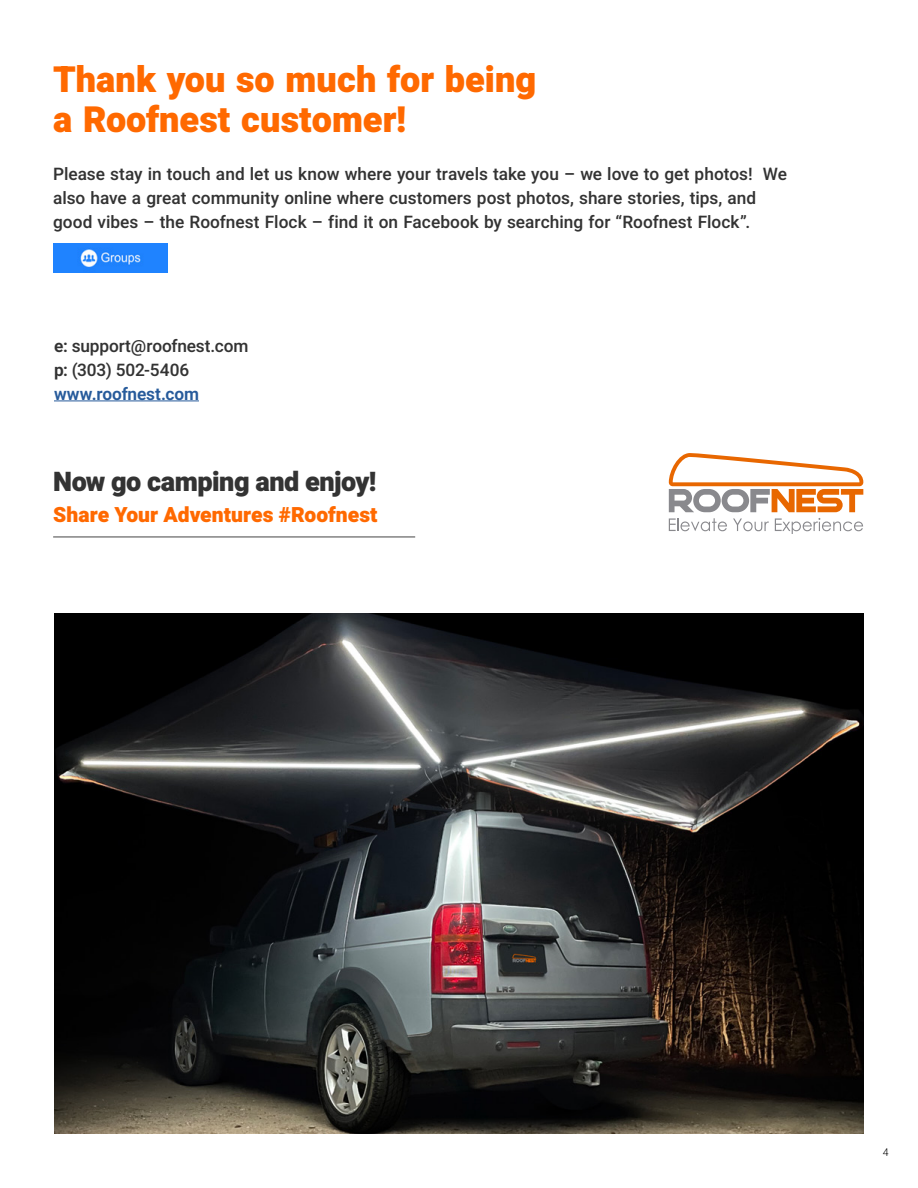
<style>
.page{position:relative;width:918px;height:1188px;background:#fff}
.page>*{position:absolute;margin:0;border:0;box-sizing:border-box;transform-origin:0 0}
.subtitulo{font:900 36px/40.5px "Heebo";color:#ff6900}
.t1{font:900 27px "Heebo";letter-spacing:-.015em;color:#333}
.TITLE_3_copy{font:900 21px "Heebo";color:#ff6900}
.subtitulo-2{font:500 17.25px/24px "Heebo";color:#333}
.t2{font:600 17.25px "Heebo";letter-spacing:-.01em;color:#275b9b}
.t3{font:300 10.5px "Heebo";color:#000}
.s1{font-weight:600}
</style>
<div class="page">
<img style="left:54px;top:614px;width:810px;height:520px">
<svg style="left:669px;top:453px;width:194px;height:59px"></svg>
<svg style="left:669px;top:518px;width:58px;height:13px"></svg>
<svg style="left:733px;top:518px;width:36px;height:13px"></svg>
<svg style="left:775px;top:518px;width:88px;height:16px"></svg>
<img style="left:53px;top:243px;width:114px;height:30px">
<hr style="left:54px;top:400px;width:145px;height:1px;background:#275b9b">
<hr style="left:53px;top:537px;width:362px;height:1px;background:#444">
<p class="subtitulo" style="left:53px;top:59px;width:485px">Thank you so much for being a Roofnest customer!</p>
<p class="subtitulo-2" style="left:53px;top:162px;width:735px">Please stay in touch and let us know where your travels take you – we love to get photos! We also have a great community online where customers post photos, share stories, tips, and good vibes – the Roofnest Flock – find it on Facebook by searching for “Roofnest Flock”.</p>
<p class="subtitulo-2" style="left:54px;top:334px;width:196px"><span class="s1">e:</span> support@roofnest.com</p>
<p class="subtitulo-2" style="left:54px;top:358px;width:137px"><span class="s1">p:</span> (303) 502-5406</p>
<p class="t2" style="left:54px;top:382px;width:146px">www.roofnest.com</p>
<p class="t1" style="left:53px;top:463px;width:325px">Now go camping and enjoy!</p>
<p class="TITLE_3_copy" style="left:53px;top:500px;width:326px">Share Your Adventures #Roofnest</p>
<p class="t3" style="left:883px;top:1145px;width:7px">4</p>
</div>
